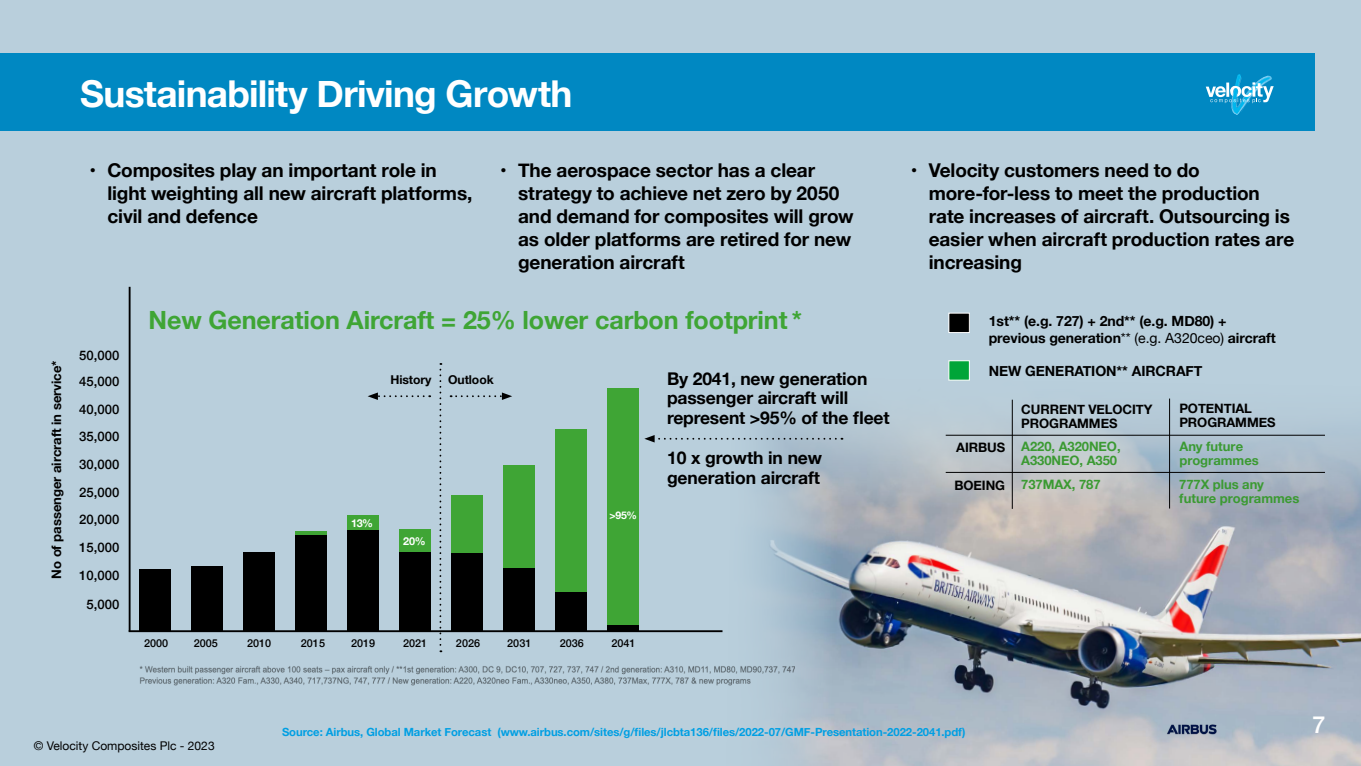
<style>
.page{position:relative;width:1361px;height:766px;background:#fff}
.page>*{position:absolute;margin:0;border:0;box-sizing:border-box;transform-origin:0 0}
.t1{font:700 37px "Helvetica Neue";letter-spacing:-.02em;color:#fff}
.t2{font:700 25.1px "Helvetica Neue";letter-spacing:-.005em;color:#3fa535}
.t3{font:500 23.4px "Helvetica Neue";color:#fff}
.t4{font:700 19px/22.8px "Helvetica Neue";letter-spacing:-.005em;color:#000}
.t5{font:700 17.5px/19.9px "Helvetica Neue";letter-spacing:-.01em;color:#000}
.t6{font:700 14.1px/16.9px "Helvetica Neue";letter-spacing:-.005em;color:#000}
.t7{font:500 13.1px/27.6px "Helvetica Neue";color:#000}
.t8{font:700 13.1px "Helvetica Neue";letter-spacing:-.005em;color:#000}
.t9{font:700 13px/14px "Helvetica Neue";letter-spacing:-.005em;color:#3b9a32}
.t10{font:700 13px/14px "Helvetica Neue";letter-spacing:-.005em;color:#000}
.t11{font:700 12.2px "Helvetica Neue";letter-spacing:-.005em;color:#000}
.t12{font:12px "Helvetica Neue";color:#000}
.t13{font:700 11.3px "Helvetica Neue";letter-spacing:-.005em;color:#009fe3}
.t14{font:500 10.8px "Helvetica Neue";color:#000}
.t15{font:700 10.8px "Helvetica Neue";color:#fff}
.t16{font:700 10.5px "Helvetica Neue";color:#fff}
.s1{font-weight:400}
.s2{color:#000}
</style>
<div class="page">
<div style="left:0;top:0;width:1361px;height:765px;background:#b9cfdc"></div>
<img style="left:713px;top:380px;width:648px;height:385px">
<div style="left:0;top:53px;width:1315px;height:78px;background:#0088c2"></div>
<svg style="left:1205px;top:74px;width:68px;height:41px"></svg>
<div style="left:139px;top:568px;width:32px;height:62px;background:#000"></div>
<div style="left:191px;top:565px;width:32px;height:65px;background:#000"></div>
<div style="left:243px;top:552px;width:32px;height:78px;background:#000"></div>
<div style="left:295px;top:531px;width:32px;height:99px;background:#000"></div>
<div style="left:347px;top:529px;width:32px;height:101px;background:#000"></div>
<div style="left:399px;top:550px;width:31px;height:80px;background:#000"></div>
<div style="left:451px;top:552px;width:32px;height:78px;background:#000"></div>
<div style="left:503px;top:567px;width:32px;height:63px;background:#000"></div>
<div style="left:555px;top:591px;width:32px;height:39px;background:#000"></div>
<div style="left:607px;top:625px;width:31px;height:5px;background:#000"></div>
<hr style="left:295px;top:531px;width:32px;height:3px;background:#3fa535">
<div style="left:347px;top:515px;width:32px;height:14px;background:#3fa535"></div>
<div style="left:399px;top:528px;width:31px;height:23px;background:#3fa535"></div>
<div style="left:451px;top:495px;width:32px;height:57px;background:#3fa535"></div>
<div style="left:503px;top:465px;width:32px;height:102px;background:#3fa535"></div>
<div style="left:555px;top:429px;width:32px;height:162px;background:#3fa535"></div>
<div style="left:607px;top:388px;width:32px;height:237px;background:#3fa535"></div>
<svg style="left:439px;top:363px;width:2px;height:289px"></svg>
<svg style="left:368px;top:392px;width:62px;height:8px"></svg>
<svg style="left:451px;top:392px;width:61px;height:8px"></svg>
<hr style="left:129px;top:287px;width:2px;height:344px;background:#000">
<hr style="left:129px;top:630px;width:593px;height:2px;background:#000">
<div style="left:948px;top:360px;width:22px;height:20px;background:#00a538;border:1px solid #fff"></div>
<div style="left:949px;top:313px;width:20px;height:19px;background:#000"></div>
<div style="left:948px;top:312px;width:22px;height:21px;border:1px solid #fff"></div>
<img style="left:1160px;top:714px;width:68px;height:27px">
<svg style="left:644px;top:435px;width:198px;height:7px"></svg>
<hr style="left:1169px;top:398px;width:1px;height:110px;background:#000">
<hr style="left:945px;top:472px;width:380px;height:1px;background:#000">
<img style="left:139px;top:652px;width:655px;height:47px">
<hr style="left:945px;top:434px;width:380px;height:1px;background:#000">
<hr style="left:1012px;top:399px;width:1px;height:109px;background:#000">
<h1 class="t1" style="left:80px;top:65px;width:494px">Sustainability Driving Growth</h1>
<p class="t8" style="left:46px;top:578px;width:219px;rotate:-90deg">No of passenger aircraft in service*</p>
<p class="t4" style="left:107px;top:160px;width:366px;text-indent:-18px">• Composites play an important role in light weighting all new aircraft platforms, civil and defence</p>
<p class="t4" style="left:518px;top:160px;width:337px;text-indent:-18px">• The aerospace sector has a clear strategy to achieve net zero by 2050 and demand for composites will grow as older platforms are retired for new generation aircraft</p>
<p class="t4" style="left:929px;top:160px;width:367px;text-indent:-18px">• Velocity customers need to do more-for-less to meet the production rate increases of aircraft. Outsourcing is easier when aircraft production rates are increasing</p>
<p class="t7" style="left:79px;top:341px;width:42px;line-height:26.3px">50,000<br>45,000</p>
<p class="t7" style="left:79px;top:394px;width:42px;text-align:justify">40,000<br>35,000<br>30,000<br>25,000<br>20,000<br>15,000<br>10,000</p>
<p class="t7" style="left:87px;top:589px;width:34px">5,000</p>
<h2 class="t2" style="left:149px;top:300px;width:655px">New Generation Aircraft = 25% lower carbon footprint *</h2>
<p class="t5" style="left:667px;top:369px;width:224px">By 2041, new generation passenger aircraft will represent &gt;95% of the fleet</p>
<p class="t5" style="left:667px;top:448px;width:157px">10 x growth in new generation aircraft</p>
<p class="t11" style="left:390px;top:370px;width:43px">History</p>
<p class="t11" style="left:448px;top:370px;width:47px">Outlook</p>
<p class="t15" style="left:351px;top:514px;width:23px">13%</p>
<p class="t15" style="left:403px;top:532px;width:24px">20%</p>
<p class="t16" style="left:609px;top:506px;width:29px">&gt;95%</p>
<p class="t14" style="left:144px;top:634px;width:26px">2000</p>
<p class="t14" style="left:194px;top:634px;width:26px">2005</p>
<p class="t14" style="left:247px;top:634px;width:26px">2010</p>
<p class="t14" style="left:301px;top:634px;width:26px">2015</p>
<p class="t14" style="left:351px;top:634px;width:26px">2019</p>
<p class="t14" style="left:403px;top:634px;width:26px">2021</p>
<p class="t14" style="left:456px;top:634px;width:26px">2026</p>
<p class="t14" style="left:507px;top:634px;width:26px">2031</p>
<p class="t14" style="left:560px;top:634px;width:26px">2036</p>
<p class="t14" style="left:611px;top:634px;width:26px">2041</p>
<p class="t6" style="left:989px;top:312px;width:288px">1st** (e.g. 727) + 2nd** (e.g. MD80) + previous generation<span class="s1">** (e.g. A320ceo)</span> aircraft</p>
<p class="t6" style="left:989px;top:362px;width:215px">NEW GENERATION** AIRCRAFT</p>
<p class="t10" style="left:1021px;top:402px;width:133px">CURRENT VELOCITY<br>PROGRAMMES</p>
<p class="t10" style="left:1179px;top:401px;width:98px">POTENTIAL<br>PROGRAMMES</p>
<p class="t9" style="left:956px;top:440px;width:166px;text-align:right"><span class="s2">AIRBUS</span> A220, A320NEO,<br>A330NEO, A350</p>
<p class="t9" style="left:1179px;top:440px;width:81px">Any future programmes</p>
<p class="t9" style="left:954px;top:477px;width:148px"><span class="s2">BOEING</span> 737MAX, 787</p>
<p class="t9" style="left:1179px;top:477px;width:121px">777X plus any future programmes</p>
<p class="t13" style="left:282px;top:723px;width:685px">Source: Airbus, Global Market Forecast (www.airbus.com/sites/g/files/jlcbta136/files/2022-07/GMF-Presentation-2022-2041.pdf)</p>
<p class="t3" style="left:1312px;top:706px;width:15px">7</p>
<p class="t12" style="left:34px;top:736px;width:182px">© Velocity Composites Plc - 2023</p>
</div>
